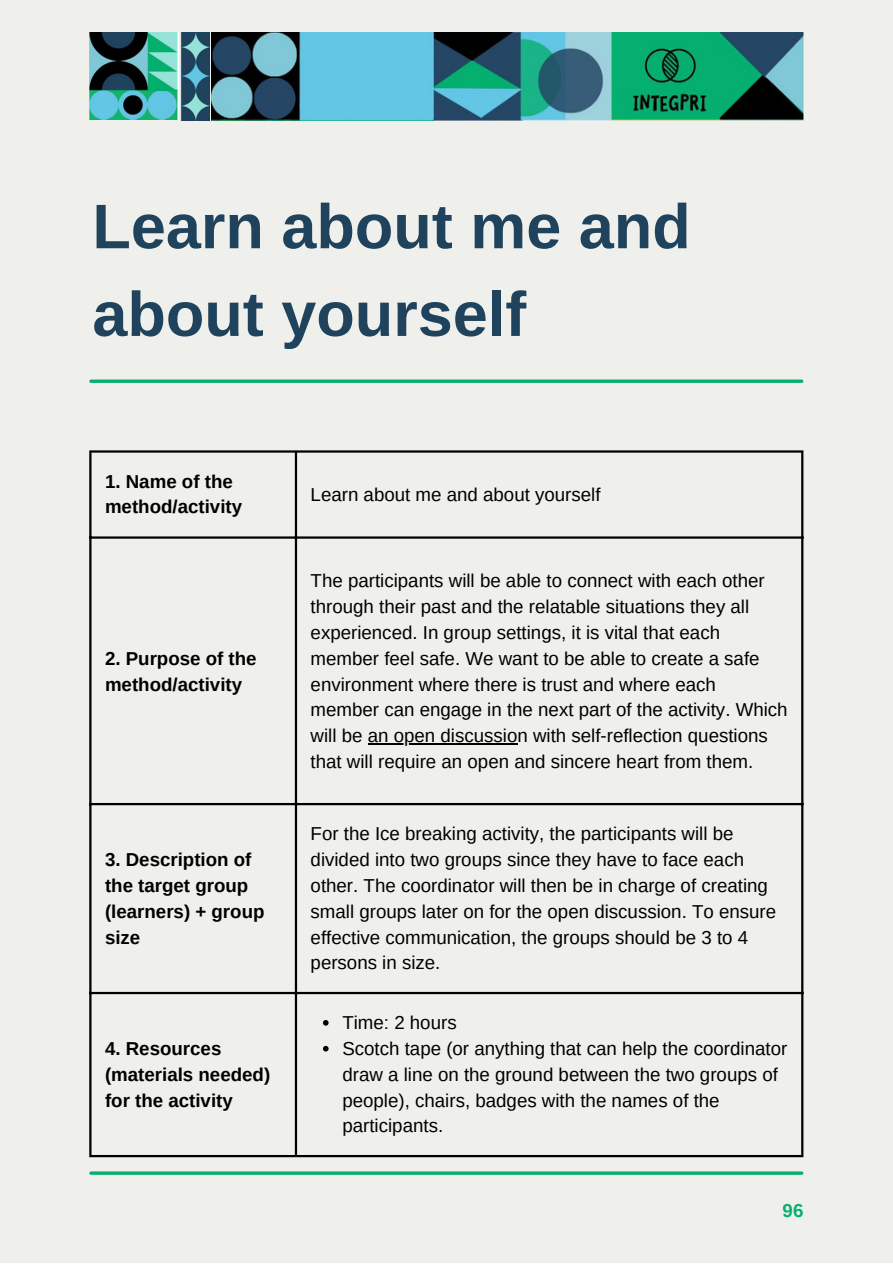
<style>
.page{position:relative;width:893px;height:1264px;background:#fff}
.page>*{position:absolute;margin:0;border:0;box-sizing:border-box;transform-origin:0 0}
.t1{font:700 63px/87.6px "Arimo";color:#1f435d}
.t2{font:18.75px/25.8px "Arimo";color:#000}
.t3{font:700 18.75px/25.8px "Arimo";color:#000}
.t4{font:700 18.75px "Arimo";color:#04af6f}
</style>
<div class="page">
<div style="left:0;top:0;width:892px;height:1262px;background:#efefeb"></div>
<hr style="left:91px;top:1171px;width:710px;height:3px;background:#04af6f">
<img style="left:212px;top:32px;width:591px;height:89px">
<img style="left:89px;top:32px;width:89px;height:88px">
<img style="left:180px;top:33px;width:30px;height:87px">
<svg style="left:91px;top:379px;width:710px;height:4px;background:#28b882"></svg>
<hr style="left:368px;top:743px;width:149px;height:1px;background:#000">
<svg style="left:323px;top:1020px;width:5px;height:5px"></svg>
<svg style="left:323px;top:1045px;width:5px;height:6px"></svg>
<hr style="left:89px;top:452px;width:2px;height:702px;background:#000">
<hr style="left:295px;top:452px;width:2px;height:702px;background:#000">
<hr style="left:801px;top:452px;width:2px;height:702px;background:#000">
<hr style="left:89px;top:450px;width:714px;height:2px;background:#000">
<hr style="left:89px;top:536px;width:714px;height:2px;background:#000">
<hr style="left:89px;top:803px;width:714px;height:2px;background:#000">
<hr style="left:89px;top:991px;width:714px;height:3px;background:#000">
<hr style="left:89px;top:1154px;width:714px;height:3px;background:#000">
<p class="t1" style="left:92px;top:182px;width:599px">Learn about me and about yourself</p>
<p class="t3" style="left:105px;top:468px;width:139px">1. Name of the method/activity</p>
<p class="t3" style="left:105px;top:645px;width:153px">2. Purpose of the method/activity</p>
<p class="t3" style="left:105px;top:846px;width:161px">3. Description of the target group (learners) + group size</p>
<p class="t3" style="left:105px;top:1035px;width:167px">4. Resources (materials needed) for the activity</p>
<p class="t2" style="left:310px;top:481px;width:291px">Learn about me and about yourself</p>
<p class="t2" style="left:310px;top:567px;width:478px">The participants will be able to connect with each other through their past and the relatable situations they all experienced. In group settings, it is vital that each member feel safe. We want to be able to create a safe environment where there is trust and where each member can engage in the next part of the activity. Which will be an open discussion with self-reflection questions that will require an open and sincere heart from them.</p>
<p class="t2" style="left:310px;top:820px;width:467px">For the Ice breaking activity, the participants will be divided into two groups since they have to face each other. The coordinator will then be in charge of creating small groups later on for the open discussion. To ensure effective communication, the groups should be 3 to 4 persons in size.</p>
<p class="t2" style="left:342px;top:1009px;width:116px">Time: 2 hours</p>
<p class="t2" style="left:342px;top:1035px;width:446px">Scotch tape (or anything that can help the coordinator draw a line on the ground between the two groups of people), chairs, badges with the names of the participants.</p>
<p class="t4" style="left:782px;top:1200px;width:22px">96</p>
</div>
